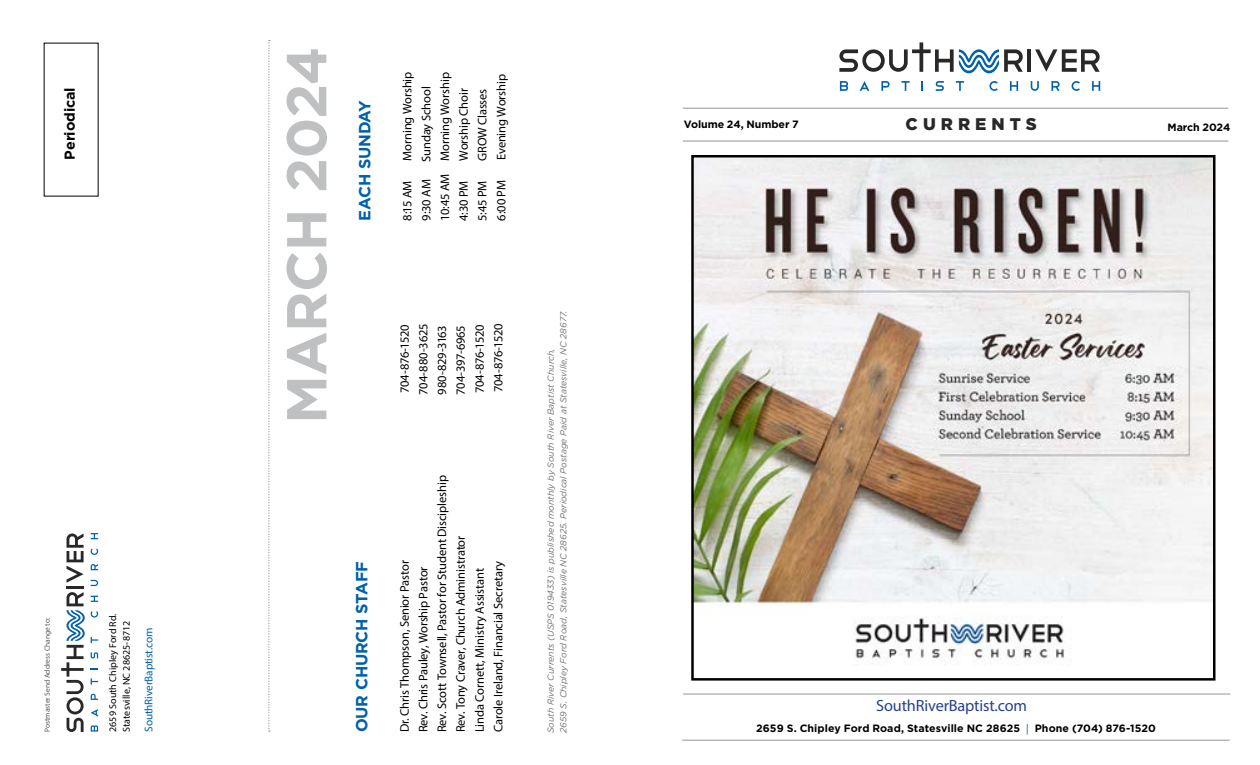
<style>
.page{position:relative;width:1260px;height:765px;background:#fff}
.page>*{position:absolute;margin:0;border:0;box-sizing:border-box;transform-origin:0 0}
.t1{font:700 56px "Gotham";letter-spacing:-.01em;color:#bec0c2}
.t2{font:900 16.88px "Gotham";letter-spacing:.3em;color:#292829}
.t3{font:700 16.25px "Gotham";letter-spacing:-.01em;color:#0061aa}
.t4{font:16.25px "Myriad Pro";letter-spacing:-.01em;color:#25408f}
.t5{font:700 14.38px "Gotham";letter-spacing:-.01em;color:#000}
.t6{font:12.5px/18.8px "Myriad Pro";letter-spacing:-.015em;color:#000}
.t7{font:12.5px "Myriad Pro";letter-spacing:-.035em;color:#000}
.t8{font:11.25px "Myriad Pro";letter-spacing:-.01em;color:#0061aa}
.t9{font:700 10.62px "Gotham";color:#000}
.t10{font:10px/13.8px "Myriad Pro";letter-spacing:.005em;color:#000}
.t11{font:italic 8.75px/12.5px "Gotham";color:#6d6e71}
.t12{font:7.5px "Myriad Pro";color:#58595b}
.s1{font-family:"Myriad Pro";font-weight:400;color:#0061aa}
</style>
<div class="page">
<hr style="left:1027px;top:49px;width:4px;height:23px;background:#292829">
<svg style="left:1035px;top:49px;width:65px;height:23px"></svg>
<svg style="left:840px;top:81px;width:8px;height:10px"></svg>
<svg style="left:860px;top:81px;width:9px;height:10px"></svg>
<svg style="left:881px;top:81px;width:9px;height:10px"></svg>
<svg style="left:901px;top:81px;width:9px;height:10px"></svg>
<svg style="left:936px;top:81px;width:8px;height:10px"></svg>
<svg style="left:956px;top:81px;width:8px;height:10px"></svg>
<svg style="left:989px;top:81px;width:9px;height:10px"></svg>
<svg style="left:1010px;top:81px;width:8px;height:10px"></svg>
<svg style="left:1031px;top:81px;width:8px;height:10px"></svg>
<svg style="left:1051px;top:81px;width:9px;height:10px"></svg>
<svg style="left:1072px;top:81px;width:8px;height:10px"></svg>
<svg style="left:1092px;top:81px;width:8px;height:10px"></svg>
<svg style="left:839px;top:42px;width:184px;height:31px"></svg>
<hr style="left:683px;top:108px;width:545px;height:1px;background:#939598">
<hr style="left:683px;top:141px;width:545px;height:1px;background:#939598">
<hr style="left:683px;top:694px;width:547px;height:1px;background:#939598">
<hr style="left:682px;top:740px;width:548px;height:1px;background:#939598">
<svg style="left:268px;top:40px;width:2px;height:692px"></svg>
<hr style="left:67px;top:586px;width:17px;height:3px;background:#292829">
<svg style="left:67px;top:534px;width:17px;height:49px"></svg>
<svg style="left:91px;top:725px;width:7px;height:7px"></svg>
<svg style="left:91px;top:709px;width:7px;height:8px"></svg>
<svg style="left:91px;top:694px;width:7px;height:6px"></svg>
<svg style="left:91px;top:678px;width:7px;height:7px"></svg>
<svg style="left:91px;top:652px;width:7px;height:7px"></svg>
<svg style="left:91px;top:637px;width:7px;height:6px"></svg>
<svg style="left:91px;top:611px;width:7px;height:7px"></svg>
<svg style="left:91px;top:596px;width:7px;height:6px"></svg>
<svg style="left:91px;top:580px;width:7px;height:6px"></svg>
<svg style="left:91px;top:564px;width:7px;height:6px"></svg>
<svg style="left:91px;top:549px;width:7px;height:6px"></svg>
<svg style="left:91px;top:533px;width:7px;height:6px"></svg>
<svg style="left:61px;top:592px;width:24px;height:140px"></svg>
<img style="left:694px;top:158px;width:519px;height:507px">
<div style="left:691px;top:155px;width:525px;height:526px;border:2px solid #000"></div>
<p class="t5" style="left:60px;top:160px;width:74px;rotate:-90deg">Periodical</p>
<p class="t12" style="left:43px;top:732px;width:116px;rotate:-90deg">Postmaster Send Address Change to:</p>
<p class="t10" style="left:106px;top:732px;width:120px;rotate:-90deg">2659 South Chipley Ford Rd.<br>Statesville, NC 28625-8712</p>
<p class="t8" style="left:142px;top:732px;width:106px;rotate:-90deg">SouthRiverBaptist.com</p>
<h1 class="t1" style="left:269px;top:424px;width:379px;rotate:-90deg">MARCH 2024</h1>
<h3 class="t3" style="left:354px;top:221px;width:122px;rotate:-90deg">EACH SUNDAY</h3>
<p class="t6" style="left:398px;top:161px;width:90px;rotate:-90deg">Morning Worship</p>
<p class="t6" style="left:417px;top:221px;width:150px;text-indent:59px;rotate:-90deg">Sunday School<br>10:45 AM Morning Worship<br>4:30 PM</p>
<p class="t6" style="left:454px;top:161px;width:74px;rotate:-90deg">Worship Choir</p>
<p class="t6" style="left:473px;top:161px;width:74px;rotate:-90deg">GROW Classes</p>
<p class="t6" style="left:417px;top:221px;width:43px;rotate:-90deg">9:30 AM</p>
<p class="t6" style="left:398px;top:221px;width:41px;rotate:-90deg">8:15 AM</p>
<p class="t6" style="left:473px;top:221px;width:41px;rotate:-90deg">5:45 PM</p>
<p class="t6" style="left:492px;top:160px;width:88px;rotate:-90deg">Evening Worship</p>
<p class="t6" style="left:492px;top:221px;width:42px;rotate:-90deg">6:00 PM</p>
<p class="t7" style="left:397px;top:393px;width:70px;rotate:-90deg">704-876-1520</p>
<p class="t6" style="left:414px;top:395px;width:72px;rotate:-90deg">704-880-3625</p>
<p class="t6" style="left:432px;top:395px;width:71px;rotate:-90deg">980-829-3163</p>
<p class="t6" style="left:451px;top:395px;width:71px;rotate:-90deg">704-397-6965</p>
<p class="t7" style="left:472px;top:393px;width:70px;rotate:-90deg">704-876-1520</p>
<p class="t7" style="left:491px;top:392px;width:70px;rotate:-90deg">704-876-1520</p>
<p class="t6" style="left:432px;top:732px;width:259px;rotate:-90deg">Rev. Scott Townsell, Pastor for Student Discipleship</p>
<p class="t6" style="left:451px;top:732px;width:198px;rotate:-90deg">Rev. Tony Craver, Church Administrator</p>
<h3 class="t3" style="left:351px;top:732px;width:173px;rotate:-90deg">OUR CHURCH STAFF</h3>
<p class="t6" style="left:395px;top:732px;width:174px;rotate:-90deg">Dr. Chris Thompson, Senior Pastor</p>
<p class="t6" style="left:489px;top:732px;width:173px;rotate:-90deg">Carole Ireland, Financial Secretary</p>
<p class="t6" style="left:414px;top:732px;width:167px;rotate:-90deg">Rev. Chris Pauley, Worship Pastor</p>
<p class="t6" style="left:470px;top:732px;width:166px;rotate:-90deg">Linda Cornett, Ministry Assistant</p>
<p class="t11" style="left:545px;top:733px;width:424px;rotate:-90deg">South River Currents (USPS 019433) is published monthly by South River Baptist Church,<br>2659 S. Chipley Ford Road, Statesville NC 28625. Periodical Postage Paid at Statesville, NC 28677.</p>
<p class="t9" style="left:684px;top:117px;width:117px">Volume 24, Number 7</p>
<h2 class="t2" style="left:906px;top:112px;width:133px">CURRENTS</h2>
<p class="t9" style="left:1168px;top:120px;width:64px">March 2024</p>
<h3 class="t4" style="left:876px;top:695px;width:152px">SouthRiverBaptist.com</h3>
<p class="t9" style="left:756px;top:721px;width:401px">2659 S. Chipley Ford Road, Statesville NC 28625 <span class="s1">|</span> Phone (704) 876-1520</p>
</div>
